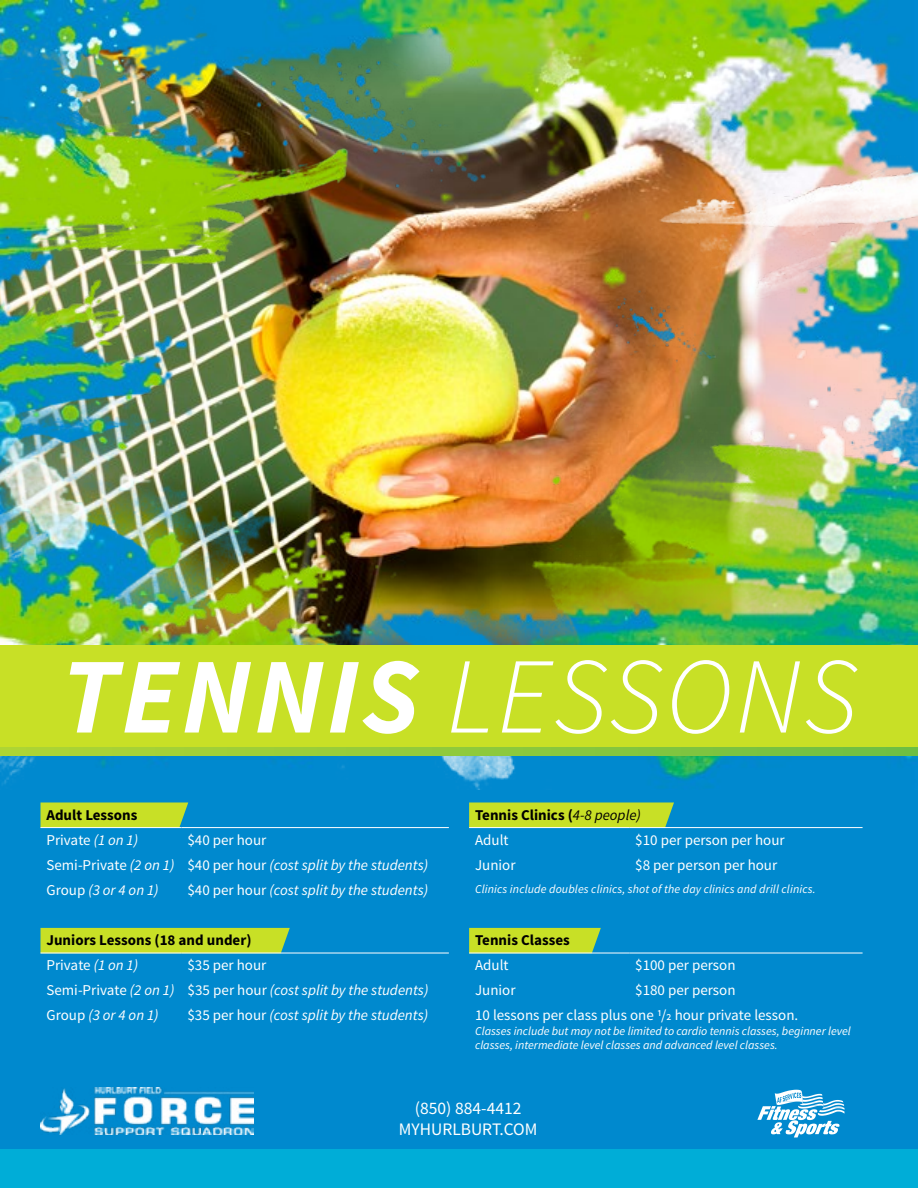
<style>
.page{position:relative;width:918px;height:1188px;background:#fff}
.page>*{position:absolute;margin:0;border:0;box-sizing:border-box;transform-origin:0 0}
.t1{font:italic 300 108px "Source Sans Pro";letter-spacing:.03em;color:#fff}
.t2{font:17.55px/21px "Source Sans Pro";color:#fff;text-align:center}
.t3{font:italic 15px/25px "Source Sans Pro";color:#fff}
.t4{font:15px/25px "Source Sans Pro";color:#fff}
.t5{font:700 15px/25px "Source Sans Pro";color:#000}
.t6{font:italic 12px/14.4px "Source Sans Pro";color:#fff}
.s1{font-weight:700}
.s2{font-weight:400;color:#fff}
.s3{font-weight:400;font-style:italic;color:#fff}
.s4{font-style:normal}
.s5{font-weight:400;font-style:italic}
</style>
<div class="page">
<img style="left:0;top:0;width:918px;height:791px">
<div style="left:0;top:791px;width:918px;height:397px;background:#0089ce"></div>
<div style="left:0;top:646px;width:918px;height:101px;background:#c8e026"></div>
<svg style="left:0;top:747px;width:918px;height:9px;background:#8ec93b"></svg>
<div style="left:0;top:1149px;width:918px;height:39px;background:#00add7"></div>
<svg style="left:40px;top:802px;width:148px;height:25px;background:#bddb2e"></svg>
<div style="left:40px;top:928px;width:250px;height:25px;background:#c8e026"></div>
<svg style="left:469px;top:928px;width:132px;height:25px;background:#c2dd30"></svg>
<div style="left:469px;top:802px;width:205px;height:25px;background:#c8e026"></div>
<hr style="left:40px;top:953px;width:141px;height:1px;background:#fff">
<hr style="left:181px;top:953px;width:268px;height:1px;background:#fff">
<hr style="left:40px;top:827px;width:141px;height:1px;background:#fff">
<hr style="left:181px;top:827px;width:268px;height:1px;background:#fff">
<hr style="left:469px;top:953px;width:160px;height:1px;background:#fff">
<hr style="left:629px;top:953px;width:234px;height:1px;background:#fff">
<hr style="left:469px;top:827px;width:160px;height:1px;background:#fff">
<hr style="left:629px;top:827px;width:234px;height:1px;background:#fff">
<svg style="left:757px;top:1090px;width:88px;height:47px"></svg>
<img style="left:40px;top:1087px;width:213px;height:47px">
<h1 class="t1" style="left:61px;top:631px;width:798px"><span class="s1">TENNIS</span> LESSONS</h1>
<p class="t5" style="left:46px;top:803px;width:93px">Adult Lessons<br><span class="s2">Private</span> <span class="s3">(1 on 1)</span></p>
<p class="t3" style="left:46px;top:827px;width:383px;text-indent:141px"><span class="s4">$40 per hour<br>Semi-Private</span> (2 on 1) <span class="s4">$40 per hour</span> (cost split by the students)<br><span class="s4">Group</span> (3 or 4 on 1)</p>
<p class="t3" style="left:187px;top:877px;width:242px"><span class="s4">$40 per hour</span> (cost split by the students)</p>
<p class="t5" style="left:46px;top:928px;width:207px">Juniors Lessons (18 and under)<br><span class="s2">Private</span> <span class="s3">(1 on 1)</span></p>
<p class="t3" style="left:46px;top:953px;width:383px;text-indent:141px"><span class="s4">$35 per hour<br>Semi-Private</span> (2 on 1) <span class="s4">$35 per hour</span> (cost split by the students)<br><span class="s4">Group</span> (3 or 4 on 1)</p>
<p class="t3" style="left:187px;top:1003px;width:242px"><span class="s4">$35 per hour</span> (cost split by the students)</p>
<p class="t5" style="left:475px;top:803px;width:167px">Tennis Clinics (<span class="s5">4-8 people)<br></span><span class="s2">Adult</span></p>
<p class="t4" style="left:635px;top:828px;width:151px">$10 per person per hour</p>
<p class="t4" style="left:475px;top:853px;width:42px">Junior</p>
<p class="t4" style="left:635px;top:853px;width:144px">$8 per person per hour</p>
<p class="t6" style="left:475px;top:882px;width:342px">Clinics include doubles clinics, shot of the day clinics and drill clinics.</p>
<p class="t5" style="left:475px;top:928px;width:96px">Tennis Classes</p>
<p class="t4" style="left:475px;top:953px;width:35px">Adult</p>
<p class="t4" style="left:635px;top:953px;width:102px">$100 per person</p>
<p class="t4" style="left:475px;top:978px;width:42px">Junior</p>
<p class="t4" style="left:475px;top:978px;width:325px;text-indent:160px">$180 per person<br>10 lessons per class plus one 1/2 hour private lesson.</p>
<p class="t6" style="left:475px;top:1024px;width:377px">Classes include but may not be limited to cardio tennis classes, beginner level classes, intermediate level classes and advanced level classes.</p>
<p class="t2" style="left:399px;top:1098px;width:140px">(850) 884-4412<br>MYHURLBURT.COM</p>
</div>
